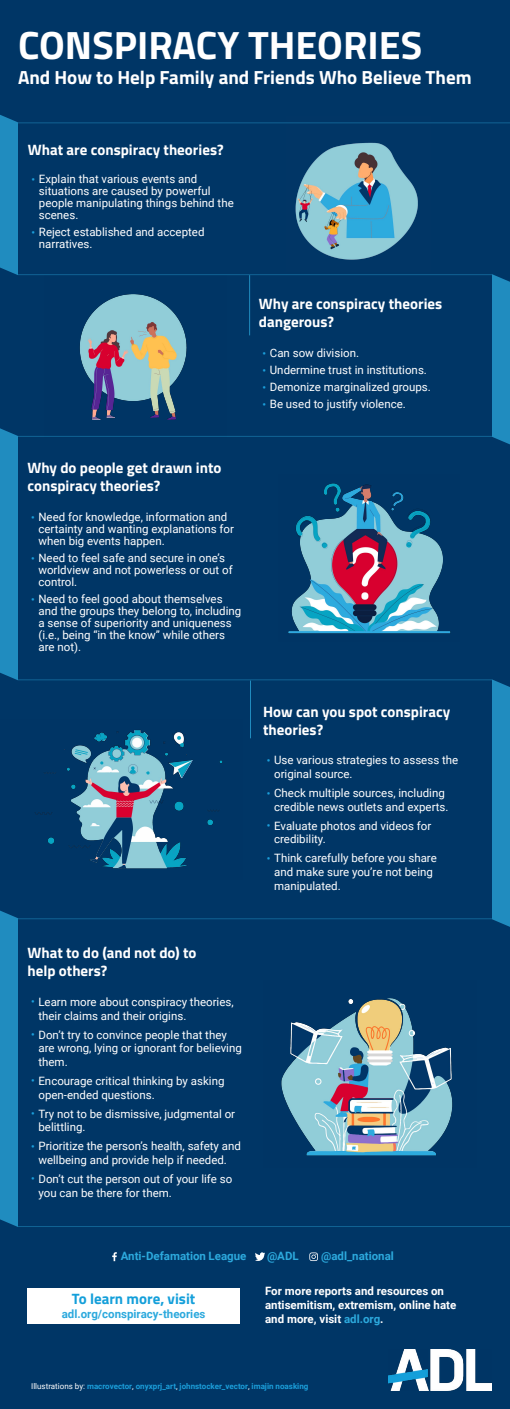
<style>
.page{position:relative;width:510px;height:1409px;background:#fff}
.page>*{position:absolute;margin:0;border:0;box-sizing:border-box;transform-origin:0 0}
.t1{font:700 39.5px "Titillium Web";color:#fff}
.t2{font:700 19px "Titillium Web";color:#fff}
.t3{font:700 15px/18px "Titillium Web";color:#fff}
.t4{font:700 15px "Titillium Web";color:#149fda}
.t5{font:11.5px/12px "Roboto";color:#fff}
.t6{font:700 11.5px/13.8px "Roboto";color:#fff}
.t7{font:700 11.5px "Roboto";color:#2ca9dd}
.t8{font:700 8px "Roboto";color:#1b9eda}
.s1{font-weight:700;font-size:10px;color:#1b9eda}
.s2{color:#2ca9dd}
.s3{font-weight:400;color:#fff}
</style>
<div class="page">
<div style="left:0;top:0;width:510px;height:1408px;background:#003666"></div>
<img style="left:281px;top:998px;width:172px;height:158px">
<div style="left:0;top:115px;width:18px;height:160px;background:#208cbf"></div>
<div style="left:492px;top:274px;width:18px;height:170px;background:#208cbf"></div>
<div style="left:0;top:428px;width:18px;height:252px;background:#208cbf"></div>
<div style="left:0;top:910px;width:18px;height:317px;background:#208cbf"></div>
<div style="left:492px;top:679px;width:18px;height:248px;background:#208cbf"></div>
<hr style="left:18px;top:679px;width:474px;height:1px;background:#2ca9dd">
<hr style="left:18px;top:918px;width:474px;height:1px;background:#2ca9dd">
<hr style="left:18px;top:274px;width:474px;height:1px;background:#2ca9dd">
<hr style="left:18px;top:436px;width:474px;height:1px;background:#2ca9dd">
<hr style="left:250px;top:680px;width:1px;height:58px;background:#2ca9dd">
<hr style="left:18px;top:122px;width:492px;height:1px;background:#2ca9dd">
<hr style="left:18px;top:1226px;width:492px;height:1px;background:#2ca9dd">
<svg style="left:112px;top:1252px;width:5px;height:9px"></svg>
<svg style="left:255px;top:1252px;width:10px;height:9px"></svg>
<svg style="left:309px;top:1252px;width:9px;height:9px"></svg>
<hr style="left:249px;top:275px;width:1px;height:60px;background:#2ca9dd">
<img style="left:44px;top:294px;width:182px;height:143px">
<img style="left:35px;top:730px;width:188px;height:139px">
<img style="left:288px;top:483px;width:163px;height:151px">
<img style="left:287px;top:122px;width:143px;height:138px">
<img style="left:388px;top:1349px;width:103px;height:41px">
<div style="left:27px;top:1288px;width:213px;height:35px;background:#fff"></div>
<h1 class="t1" style="left:18px;top:15px;width:406px">CONSPIRACY THEORIES</h1>
<h2 class="t2" style="left:18px;top:63px;width:455px">And How to Help Family and Friends Who Believe Them</h2>
<h3 class="t3" style="left:28px;top:140px;width:197px">What are conspiracy theories?</h3>
<p class="t5" style="left:39px;top:173px;width:196px;text-indent:-7px"><span class="s1">•</span> Explain that various events and situations are caused by powerful people manipulating things behind the scenes.</p>
<p class="t5" style="left:39px;top:226px;width:167px;text-indent:-7px"><span class="s1">•</span> Reject established and accepted narratives.</p>
<h3 class="t3" style="left:259px;top:294px;width:185px">Why are conspiracy theories dangerous?</h3>
<p class="t5" style="left:263px;top:347px;width:98px"><span class="s1">•</span> Can sow division.</p>
<p class="t5" style="left:263px;top:364px;width:166px"><span class="s1">•</span> Undermine trust in institutions.</p>
<p class="t5" style="left:263px;top:381px;width:170px"><span class="s1">•</span> Demonize marginalized groups.</p>
<p class="t5" style="left:263px;top:398px;width:145px"><span class="s1">•</span> Be used to justify violence.</p>
<h3 class="t3" style="left:27px;top:458px;width:196px">Why do people get drawn into conspiracy theories?</h3>
<p class="t5" style="left:38px;top:511px;width:197px;text-indent:-7px"><span class="s1">•</span> Need for knowledge, information and certainty and wanting explanations for when big events happen.</p>
<p class="t5" style="left:38px;top:552px;width:196px;text-indent:-7px"><span class="s1">•</span> Need to feel safe and secure in one’s worldview and not powerless or out of control.</p>
<p class="t5" style="left:38px;top:593px;width:204px;text-indent:-7px"><span class="s1">•</span> Need to feel good about themselves and the groups they belong to, including a sense of superiority and uniqueness (i.e., being “in the know” while others are not).</p>
<h3 class="t3" style="left:263px;top:701px;width:189px">How can you spot conspiracy theories?</h3>
<p class="t5" style="left:274px;top:753px;width:186px;line-height:13.8px;text-indent:-7px"><span class="s1">•</span> Use various strategies to assess the original source.</p>
<p class="t5" style="left:274px;top:785px;width:176px;line-height:13.8px;text-indent:-7px"><span class="s1">•</span> Check multiple sources, including credible news outlets and experts.</p>
<p class="t5" style="left:274px;top:818px;width:159px;line-height:13.8px;text-indent:-7px"><span class="s1">•</span> Evaluate photos and videos for credibility.</p>
<p class="t5" style="left:274px;top:851px;width:164px;line-height:13.8px;text-indent:-7px"><span class="s1">•</span> Think carefully before you share and make sure you’re not being manipulated.</p>
<h3 class="t3" style="left:27px;top:943px;width:171px">What to do (and not do) to help others?</h3>
<p class="t5" style="left:38px;top:994px;width:197px;line-height:13.8px;text-indent:-7px"><span class="s1">•</span> Learn more about conspiracy theories, their claims and their origins.</p>
<p class="t5" style="left:38px;top:1027px;width:205px;line-height:13.8px;text-indent:-7px"><span class="s1">•</span> Don’t try to convince people that they are wrong, lying or ignorant for believing them.</p>
<p class="t5" style="left:38px;top:1073px;width:188px;line-height:13.8px;text-indent:-7px"><span class="s1">•</span> Encourage critical thinking by asking open-ended questions.</p>
<p class="t5" style="left:38px;top:1106px;width:198px;line-height:13.8px;text-indent:-7px"><span class="s1">•</span> Try not to be dismissive, judgmental or belittling.</p>
<p class="t5" style="left:31px;top:1138px;width:211px;line-height:13.8px;text-align:center"><span class="s1">•</span> Prioritize the person’s health, safety and wellbeing and provide help if needed.</p>
<p class="t5" style="left:38px;top:1171px;width:195px;line-height:13.8px;text-indent:-7px"><span class="s1">•</span> Don’t cut the person out of your life so you can be there for them.</p>
<p class="t7" style="left:121px;top:1247px;width:127px">Anti-Defamation League</p>
<p class="t7" style="left:267px;top:1247px;width:33px">@ADL</p>
<p class="t7" style="left:321px;top:1247px;width:74px">@adl_national</p>
<h3 class="t4" style="left:72px;top:1287px;width:125px">To learn more, visit</h3>
<p class="t7" style="left:62px;top:1306px;width:145px">adl.org/conspiracy-theories</p>
<p class="t6" style="left:265px;top:1283px;width:193px">For more reports and resources on antisemitism, extremism, online hate and more, visit <span class="s2">adl.org</span>.</p>
<p class="t8" style="left:31px;top:1380px;width:279px"><span class="s3">Illustrations by:</span> macrovector<span class="s3">,</span> onyxprj_art<span class="s3">,</span> johnstocker_vector<span class="s3">,</span> imajin noasking</p>
</div>
